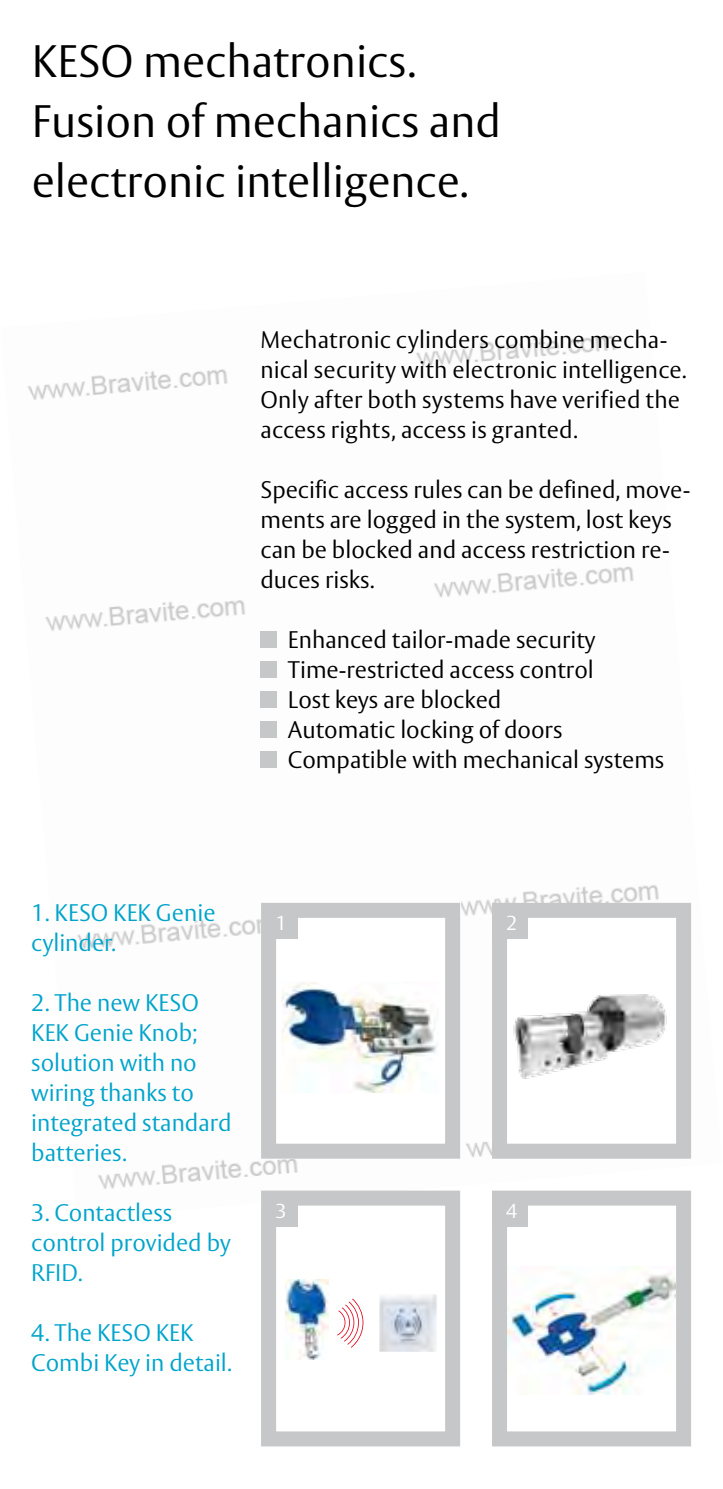
<style>
.page{position:relative;width:723px;height:1489px;background:#fff}
.page>*{position:absolute;margin:0;border:0;box-sizing:border-box;transform-origin:0 0}
.t1{font:300 45px/60px "ASSA Vesta";color:#000}
.t2{font:300 23.75px/30px "ASSA Vesta";color:#000}
.t3{font:300 23.75px/30px "ASSA Vesta";color:#00a4cc}
.t4{font:300 20px "ASSA Vesta";color:#fff}
</style>
<div class="page">
<img style="left:28px;top:336px;width:663px;height:881px">
<img style="left:285px;top:1279px;width:43px;height:80px">
<img style="left:277px;top:918px;width:167px;height:224px">
<div style="left:261px;top:902px;width:199px;height:256px;border:15px solid #c6c7c8"></div>
<div style="left:261px;top:1190px;width:199px;height:256px;border:15px solid #c6c7c8"></div>
<div style="left:499px;top:910px;width:184px;height:241px;background:#fff"></div>
<img style="left:513px;top:994px;width:154px;height:85px">
<div style="left:492px;top:902px;width:199px;height:256px;border:15px solid #c6c7c8"></div>
<div style="left:499px;top:1197px;width:184px;height:241px;background:#fff"></div>
<img style="left:508px;top:1266px;width:167px;height:128px">
<div style="left:492px;top:1190px;width:199px;height:256px;border:15px solid #c6c7c8"></div>
<div style="left:262px;top:903px;width:35px;height:36px;background:#c6c7c8"></div>
<div style="left:262px;top:1191px;width:35px;height:35px;background:#c6c7c8"></div>
<div style="left:493px;top:903px;width:35px;height:36px;background:#c6c7c8"></div>
<div style="left:493px;top:1191px;width:35px;height:35px;background:#c6c7c8"></div>
<img style="left:282px;top:981px;width:157px;height:111px">
<img style="left:379px;top:1294px;width:58px;height:57px">
<svg style="left:337px;top:1298px;width:26px;height:49px"></svg>
<div style="left:260px;top:631px;width:17px;height:17px;background:#c6c7c8"></div>
<div style="left:260px;top:661px;width:17px;height:17px;background:#c6c7c8"></div>
<div style="left:260px;top:691px;width:17px;height:17px;background:#c6c7c8"></div>
<div style="left:260px;top:721px;width:17px;height:17px;background:#c6c7c8"></div>
<div style="left:260px;top:751px;width:17px;height:17px;background:#c6c7c8"></div>
<h1 class="t1" style="left:32px;top:34px;width:471px">KESO mechatronics.<br>Fusion of mechanics and electronic intelligence.</h1>
<p class="t2" style="left:260px;top:326px;width:427px">Mechatronic cylinders combine mecha&shy;nical security with electronic intelligence.<br>Only after both systems have verified the access rights, access is granted.</p>
<p class="t2" style="left:260px;top:476px;width:431px">Specific access rules can be defined, move&shy;ments are logged in the system, lost keys can be blocked and access restriction re&shy;duces risks.</p>
<p class="t2" style="left:288px;top:626px;width:378px">Enhanced tailor-made security<br>Time-restricted access control<br>Lost keys are blocked<br>Automatic locking of doors<br>Compatible with mechanical systems</p>
<p class="t3" style="left:31px;top:898px;width:186px">1. KESO KEK Genie cylinder.</p>
<p class="t3" style="left:31px;top:988px;width:202px">2. The new KESO<br>KEK Genie Knob; solution with no wiring thanks to integrated standard batteries.</p>
<p class="t3" style="left:31px;top:1198px;width:201px">3. Contactless control provided by<br>RFID.</p>
<p class="t3" style="left:31px;top:1318px;width:202px">4. The KESO KEK<br>Combi Key in detail.</p>
<p class="t4" style="left:275px;top:911px;width:13px">1</p>
<p class="t4" style="left:275px;top:1199px;width:13px">3</p>
<p class="t4" style="left:506px;top:911px;width:13px">2</p>
<p class="t4" style="left:506px;top:1199px;width:13px">4</p>
</div>
